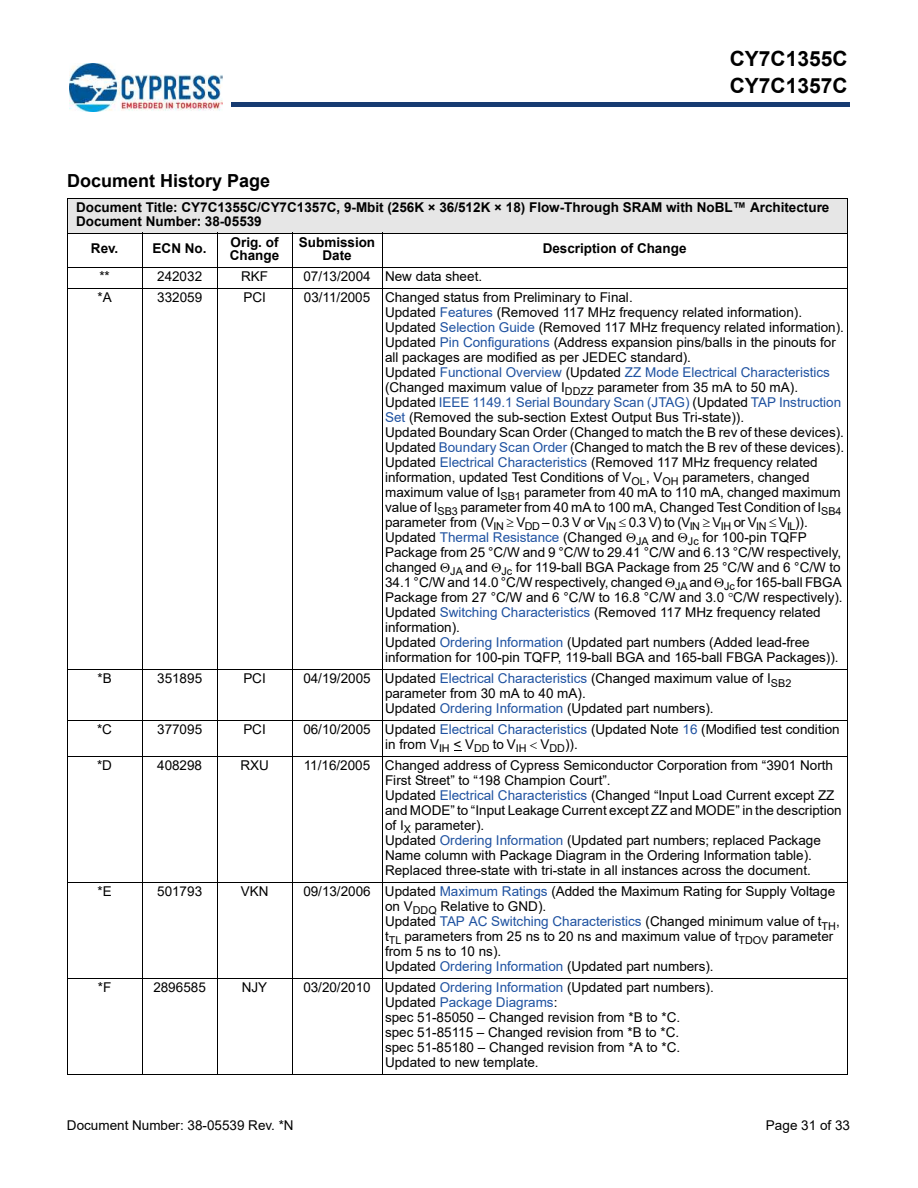
<style>
.page{position:relative;width:918px;height:1188px;background:#fff}
.page>*{position:absolute;margin:0;border:0;box-sizing:border-box;transform-origin:0 0}
.t1{font:700 21px/27px "Arial";color:#000}
.t2{font:700 18px "Arial";color:#000}
.t3{font:13.5px/15px "Arial";color:#000}
.t4{font:700 13.5px/13.5px "Arial";color:#000}
.s1{color:#1f52a1}
.s2{font-family:"Times New Roman"}
</style>
<div class="page">
<hr style="left:231px;top:103px;width:619px;height:4px;background:#163b71">
<hr style="left:231px;top:102px;width:619px;height:1px;background:#163b71">
<img style="left:70px;top:64px;width:153px;height:47px">
<div style="left:67px;top:199px;width:780px;height:34px;background:#e6e6e6"></div>
<hr style="left:67px;top:199px;width:1px;height:875px;background:#000">
<hr style="left:142px;top:233px;width:1px;height:842px;background:#000">
<hr style="left:217px;top:233px;width:1px;height:842px;background:#000">
<hr style="left:292px;top:233px;width:1px;height:842px;background:#000">
<hr style="left:382px;top:233px;width:1px;height:842px;background:#000">
<hr style="left:847px;top:199px;width:1px;height:875px;background:#000">
<hr style="left:67px;top:198px;width:781px;height:1px;background:#000">
<hr style="left:67px;top:233px;width:781px;height:1px;background:#000">
<hr style="left:67px;top:267px;width:781px;height:1px;background:#000">
<hr style="left:67px;top:288px;width:781px;height:1px;background:#000">
<hr style="left:67px;top:669px;width:781px;height:1px;background:#000">
<hr style="left:67px;top:720px;width:781px;height:1px;background:#000">
<hr style="left:67px;top:756px;width:781px;height:1px;background:#000">
<hr style="left:67px;top:882px;width:781px;height:1px;background:#000">
<hr style="left:67px;top:978px;width:781px;height:1px;background:#000">
<hr style="left:67px;top:1074px;width:781px;height:1px;background:#000">
<h1 class="t1" style="left:730px;top:46px;width:119px">CY7C1355C<br>CY7C1357C</h1>
<h2 class="t2" style="left:67px;top:168px;width:204px">Document History Page</h2>
<p class="t4" style="left:76px;top:201px;width:755px">Document Title: CY7C1355C/CY7C1357C, 9-Mbit (256K × 36/512K × 18) Flow-Through SRAM with NoBL™ Architecture<br>Document Number: 38-05539</p>
<p class="t4" style="left:91px;top:242px;width:29px">Rev.</p>
<p class="t4" style="left:153px;top:242px;width:55px">ECN No.</p>
<p class="t4" style="left:230px;top:235px;width:51px">Orig. of<br>Change</p>
<p class="t4" style="left:299px;top:235px;width:78px;text-align:center">Submission<br>Date</p>
<p class="t4" style="left:543px;top:242px;width:145px">Description of Change</p>
<p class="t3" style="left:99px;top:269px;width:12px">**</p>
<p class="t3" style="left:157px;top:269px;width:47px">242032</p>
<p class="t3" style="left:241px;top:269px;width:28px">RKF</p>
<p class="t3" style="left:303px;top:269px;width:180px">07/13/2004 New data sheet.</p>
<p class="t3" style="left:97px;top:290px;width:16px">*A</p>
<p class="t3" style="left:157px;top:290px;width:47px">332059</p>
<p class="t3" style="left:243px;top:290px;width:24px">PCI</p>
<p class="t3" style="left:385px;top:290px;width:460px;text-indent:-81px">03/11/2005 Changed status from Preliminary to Final.<br>Updated <span class="s1">Features</span> (Removed 117 MHz frequency related information).<br>Updated <span class="s1">Selection Guide</span> (Removed 117 MHz frequency related information).<br>Updated <span class="s1">Pin Configurations</span> (Address expansion pins/balls in the pinouts for all packages are modified as per JEDEC standard).<br>Updated <span class="s1">Functional Overview</span> (Updated <span class="s1">ZZ Mode Electrical Characteristics </span>(Changed maximum value of I<sub>DDZZ</sub> parameter from 35 mA to 50 mA).<br>Updated <span class="s1">IEEE 1149.1 Serial Boundary Scan (JTAG)</span> (Updated <span class="s1">TAP Instruction Set</span> (Removed the sub-section Extest Output Bus Tri-state)).<br>Updated Boundary Scan Order (Changed to match the B rev of these devices).<br>Updated <span class="s1">Boundary Scan Order</span> (Changed to match the B rev of these devices).<br>Updated <span class="s1">Electrical Characteristics</span> (Removed 117 MHz frequency related information, updated Test Conditions of V<sub>OL</sub>, V<sub>OH</sub> parameters, changed maximum value of I<sub>SB1</sub> parameter from 40 mA to 110 mA, changed maximum value of I<sub>SB3</sub> parameter from 40 mA to 100 mA, Changed Test Condition of I<sub>SB4 </sub>parameter from (V<sub>IN</sub> V<sub>DD</sub> – 0.3 V or V<sub>IN</sub> 0.3 V) to (V<sub>IN</sub> V<sub>IH</sub> or V<sub>IN</sub> V<sub>IL</sub>)).<br>Updated <span class="s1">Thermal Resistance</span> (Changed <sub>JA</sub> and <sub>Jc</sub> for 100-pin TQFP Package from 25 °C/W and 9 °C/W to 29.41 °C/W and 6.13 °C/W respectively, changed <sub>JA</sub> and <sub>Jc</sub> for 119-ball BGA Package from 25 °C/W and 6 °C/W to 34.1 °C/W and 14.0 °C/W respectively, changed <sub>JA</sub> and <sub>Jc</sub> for 165-ball FBGA Package from 27 °C/W and 6 °C/W to 16.8 °C/W and 3.0 <span class="s2">°</span>C/W respectively).<br>Updated <span class="s1">Switching Characteristics</span> (Removed 117 MHz frequency related information).<br>Updated <span class="s1">Ordering Information</span> (Updated part numbers (Added lead-free information for 100-pin TQFP, 119-ball BGA and 165-ball FBGA Packages)).</p>
<p class="t3" style="left:97px;top:671px;width:16px">*B</p>
<p class="t3" style="left:157px;top:671px;width:47px">351895</p>
<p class="t3" style="left:243px;top:671px;width:24px">PCI</p>
<p class="t3" style="left:385px;top:671px;width:408px;text-indent:-82px">04/19/2005 Updated <span class="s1">Electrical Characteristics</span> (Changed maximum value of I<sub>SB2 </sub>parameter from 30 mA to 40 mA).<br>Updated <span class="s1">Ordering Information</span> (Updated part numbers).</p>
<p class="t3" style="left:97px;top:722px;width:16px">*C</p>
<p class="t3" style="left:157px;top:722px;width:47px">377095</p>
<p class="t3" style="left:243px;top:722px;width:24px">PCI</p>
<p class="t3" style="left:385px;top:722px;width:456px;text-indent:-82px">06/10/2005 Updated <span class="s1">Electrical Characteristics</span> (Updated Note <span class="s1">16</span> (Modified test condition in from V<sub>IH</sub> &lt; V<sub>DD</sub> to V<sub>IH</sub> V<sub>DD</sub>)).</p>
<p class="t3" style="left:97px;top:758px;width:16px">*D</p>
<p class="t3" style="left:157px;top:758px;width:47px">408298</p>
<p class="t3" style="left:240px;top:758px;width:30px">RXU</p>
<p class="t3" style="left:385px;top:758px;width:458px;text-indent:-81px">11/16/2005 Changed address of Cypress Semiconductor Corporation from “3901 North First Street” to “198 Champion Court”.<br>Updated <span class="s1">Electrical Characteristics</span> (Changed “Input Load Current except ZZ and MODE” to “Input Leakage Current except ZZ and MODE” in the description of I<sub>X</sub> parameter).<br>Updated <span class="s1">Ordering Information</span> (Updated part numbers; replaced Package Name column with Package Diagram in the Ordering Information table).<br>Replaced three-state with tri-state in all instances across the document.</p>
<p class="t3" style="left:97px;top:884px;width:16px">*E</p>
<p class="t3" style="left:157px;top:884px;width:47px">501793</p>
<p class="t3" style="left:241px;top:884px;width:29px">VKN</p>
<p class="t3" style="left:385px;top:884px;width:456px;text-indent:-82px">09/13/2006 Updated <span class="s1">Maximum Ratings</span> (Added the Maximum Rating for Supply Voltage on V<sub>DDQ</sub> Relative to GND).<br>Updated <span class="s1">TAP AC Switching Characteristics</span> (Changed minimum value of t<sub>TH</sub>, t<sub>TL</sub> parameters from 25 ns to 20 ns and maximum value of t<sub>TDOV</sub> parameter from 5 ns to 10 ns).<br>Updated <span class="s1">Ordering Information</span> (Updated part numbers).</p>
<p class="t3" style="left:98px;top:980px;width:15px">*F</p>
<p class="t3" style="left:153px;top:980px;width:54px">2896585</p>
<p class="t3" style="left:242px;top:980px;width:27px">NJY</p>
<p class="t3" style="left:385px;top:980px;width:330px;text-indent:-82px">03/20/2010 Updated <span class="s1">Ordering Information</span> (Updated part numbers).<br>Updated <span class="s1">Package Diagrams</span>:<br>spec 51-85050 – Changed revision from *B to *C.<br>spec 51-85115 – Changed revision from *B to *C.<br>spec 51-85180 – Changed revision from *A to *C.<br>Updated to new template.</p>
<p class="t3" style="left:67px;top:1117px;width:228px">Document Number: 38-05539 Rev. *N</p>
<p class="t3" style="left:766px;top:1117px;width:86px">Page 31 of 33</p>
</div>
